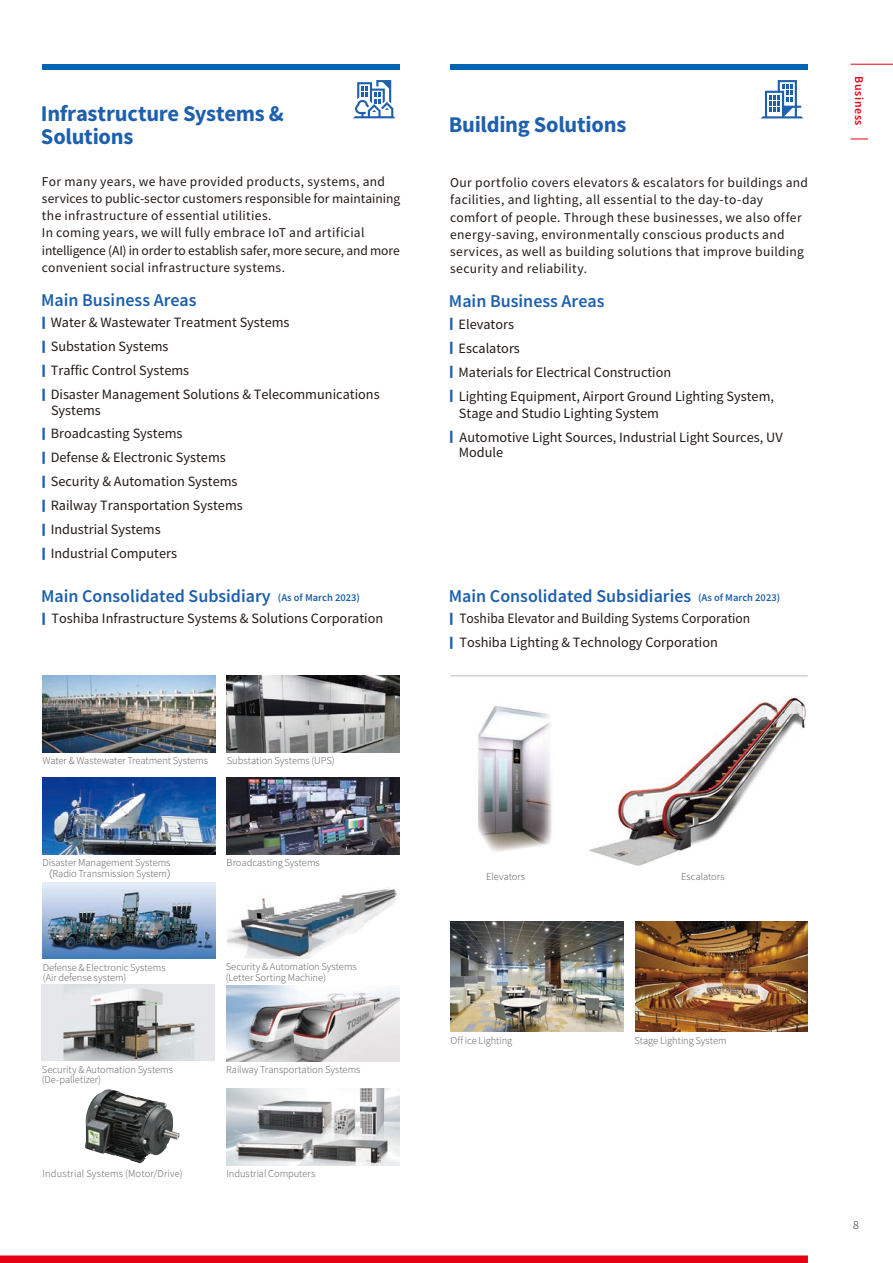
<style>
.page{position:relative;width:893px;height:1263px;background:#fff}
.page>*{position:absolute;margin:0;border:0;box-sizing:border-box;transform-origin:0 0}
.t1{font:700 22.5px/22.5px "Toshiba Sans";letter-spacing:-.01em;color:#1e60ad}
.t2{font:500 18px "Toshiba Sans";color:#1e60ad}
.t3{font:14.25px/15.3px "Toshiba Sans";color:#231916}
.t4{font:14.25px "Toshiba Sans";color:#231916;scale:.95 1}
.t5{font:13.5px/17.2px "Toshiba Sans";letter-spacing:.025em;color:#231916}
.t6{font:500 12px "Toshiba Sans";letter-spacing:.045em;color:#e60013}
.t7{font:300 12px "Toshiba Sans";color:#231916}
.t8{font:300 10.5px/10.5px "Toshiba Sans";color:#595857}
.t9{font:300 10.5px "Toshiba Sans";letter-spacing:.02em;color:#595857}
.s1{font-size:15.15px;color:#1e60ad}
.s2{font-size:10.5px}
.s3{font-family:"Koz Go Pr 6 N";font-weight:400}
</style>
<div class="page">
<svg style="left:353px;top:80px;width:42px;height:38px"></svg>
<svg style="left:761px;top:80px;width:42px;height:38px"></svg>
<img style="left:478px;top:706px;width:74px;height:146px">
<img style="left:451px;top:921px;width:172px;height:111px">
<img style="left:588px;top:697px;width:218px;height:169px">
<img style="left:635px;top:921px;width:173px;height:111px">
<hr style="left:450px;top:675px;width:358px;height:1px;background:#b6b9bb">
<hr style="left:851px;top:64px;width:42px;height:1px;background:#e60013">
<svg style="left:851px;top:139px;width:17px;height:1px"></svg>
<div style="left:43px;top:64px;width:357px;height:5px;background:#0064b2"></div>
<div style="left:450px;top:64px;width:358px;height:5px;background:#0064b2"></div>
<div style="left:0;top:1255px;width:808px;height:8px;background:#e60013"></div>
<img style="left:43px;top:676px;width:172px;height:76px">
<img style="left:227px;top:778px;width:173px;height:76px">
<img style="left:226px;top:985px;width:173px;height:77px">
<img style="left:43px;top:882px;width:173px;height:76px">
<img style="left:227px;top:887px;width:170px;height:71px">
<img style="left:227px;top:676px;width:173px;height:76px">
<img style="left:85px;top:1089px;width:95px;height:74px">
<img style="left:227px;top:1088px;width:172px;height:77px">
<img style="left:42px;top:984px;width:173px;height:77px">
<img style="left:43px;top:778px;width:173px;height:76px">
<h1 class="t1" style="left:41px;top:102px;width:244px">Infrastructure Systems &amp;<br>Solutions</h1>
<p class="t5" style="left:42px;top:172px;width:360px">For many years, we have provided products, systems, and services to public-sector customers responsible for maintaining the infrastructure of essential utilities.<br>In coming years, we will fully embrace IoT and artificial intelligence (AI) in order to establish safer, more secure, and more convenient social infrastructure systems.</p>
<h2 class="t2" style="left:41px;top:288px;width:157px">Main Business Areas</h2>
<p class="t3" style="left:42px;top:315px;width:249px"><span class="s1">■</span> Water &amp; Wastewater Treatment Systems</p>
<p class="t3" style="left:42px;top:339px;width:128px"><span class="s1">■</span> Substation Systems</p>
<p class="t3" style="left:42px;top:363px;width:148px"><span class="s1">■</span> Traffic Control Systems</p>
<p class="t3" style="left:51px;top:387px;width:330px;text-indent:-9px"><span class="s1">■</span> Disaster Management Solutions &amp; Telecommunications<br>Systems</p>
<p class="t3" style="left:42px;top:426px;width:142px"><span class="s1">■</span> Broadcasting Systems</p>
<p class="t3" style="left:42px;top:450px;width:185px"><span class="s1">■</span> Defense &amp; Electronic Systems</p>
<p class="t3" style="left:42px;top:474px;width:197px"><span class="s1">■</span> Security &amp; Automation Systems</p>
<p class="t3" style="left:42px;top:498px;width:202px"><span class="s1">■</span> Railway Transportation Systems</p>
<p class="t3" style="left:42px;top:522px;width:120px"><span class="s1">■</span> Industrial Systems</p>
<p class="t3" style="left:42px;top:546px;width:136px"><span class="s1">■</span> Industrial Computers</p>
<h2 class="t2" style="left:41px;top:584px;width:320px">Main Consolidated Subsidiary <span class="s2">(As of March 2023)</span></h2>
<p class="t3" style="left:42px;top:611px;width:342px"><span class="s1">■</span> Toshiba Infrastructure Systems &amp; Solutions Corporation</p>
<p class="t8" style="left:43px;top:755px;width:167px">Water &amp; Wastewater Treatment Systems</p>
<p class="t8" style="left:227px;top:755px;width:109px">Substation Systems (UPS)</p>
<p class="t8" style="left:43px;top:857px;width:136px">Disaster Management Systems<span class="s3">（</span>Radio Transmission System<span class="s3">）</span></p>
<p class="t8" style="left:227px;top:858px;width:95px">Broadcasting Systems</p>
<p class="t8" style="left:43px;top:962px;width:124px">Defense &amp; Electronic Systems (Air defense system)</p>
<p class="t8" style="left:226px;top:961px;width:133px">Security &amp; Automation Systems (Letter Sorting Machine)</p>
<p class="t8" style="left:42px;top:1064px;width:133px">Security &amp; Automation Systems (De-palletizer)</p>
<p class="t8" style="left:226px;top:1064px;width:136px">Railway Transportation Systems</p>
<p class="t9" style="left:43px;top:1167px;width:142px">Industrial Systems (Motor/Drive)</p>
<p class="t8" style="left:227px;top:1168px;width:90px">Industrial Computers</p>
<h1 class="t1" style="left:449px;top:113px;width:179px">Building Solutions</h1>
<p class="t5" style="left:450px;top:174px;width:359px">Our portfolio covers elevators &amp; escalators for buildings and facilities, and lighting, all essential to the day-to-day comfort of people. Through these businesses, we also offer energy-saving, environmentally conscious products and services, as well as building solutions that improve building security and reliability.</p>
<h2 class="t2" style="left:449px;top:289px;width:157px">Main Business Areas</h2>
<p class="t3" style="left:450px;top:317px;width:65px"><span class="s1">■</span> Elevators</p>
<p class="t3" style="left:450px;top:341px;width:71px"><span class="s1">■</span> Escalators</p>
<p class="t3" style="left:450px;top:365px;width:223px"><span class="s1">■</span> Materials for Electrical Construction</p>
<p class="t3" style="left:459px;top:388px;width:317px;line-height:16.8px;text-indent:-9px"><span class="s1">■</span> Lighting Equipment, Airport Ground Lighting System,<br>Stage and Studio Lighting System</p>
<p class="t3" style="left:459px;top:429px;width:326px;text-indent:-8px"><span class="s1">■</span> Automotive Light Sources, Industrial Light Sources, UV<br>Module</p>
<p class="t6" style="left:867px;top:76px;width:51px;rotate:90deg">Business</p>
<h2 class="t2" style="left:449px;top:584px;width:333px">Main Consolidated Subsidiaries <span class="s2">(As of March 2023)</span></h2>
<p class="t4" style="left:450px;top:610px;width:317px"><span class="s1">■</span> Toshiba Elevator and Building Systems Corporation</p>
<p class="t3" style="left:450px;top:635px;width:269px"><span class="s1">■</span> Toshiba Lighting &amp; Technology Corporation</p>
<p class="t8" style="left:486px;top:871px;width:40px">Elevators</p>
<p class="t8" style="left:681px;top:871px;width:45px">Escalators</p>
<p class="t8" style="left:450px;top:1035px;width:64px">Off ice Lighting</p>
<p class="t8" style="left:634px;top:1035px;width:94px">Stage Lighting System</p>
<p class="t7" style="left:853px;top:1217px;width:7px">8</p>
<p class="t5" style="left:852px;top:1220px;width:16px">10</p>
</div>
